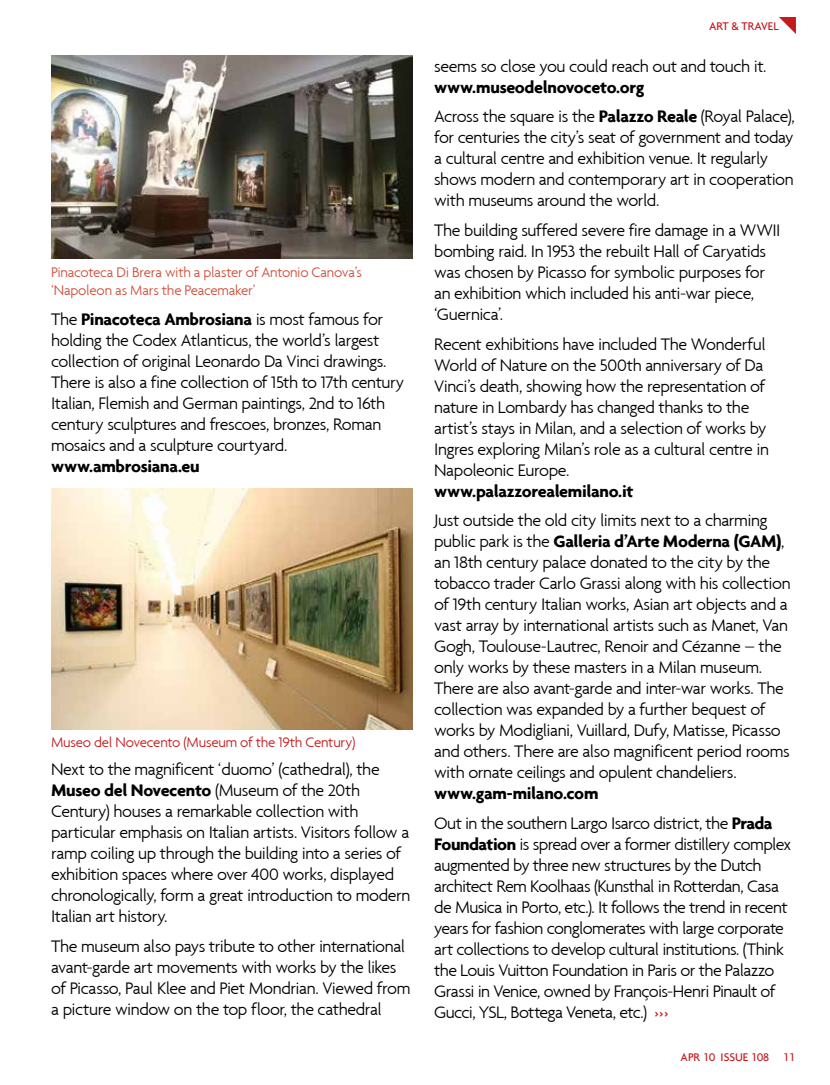
<style>
.page{position:relative;width:830px;height:1085px;background:#fff}
.page>*{position:absolute;margin:0;border:0;box-sizing:border-box;transform-origin:0 0}
.t1{font:300 18px/21px "Agenda";letter-spacing:-.03em;color:#000}
.t2{font:700 18px/29.5px "Agenda";letter-spacing:-.02em;color:#000}
.t3{font:300 15px/18px "Agenda";letter-spacing:-.02em;color:#cf4e3a}
.t4{font:300 15px "Agenda";letter-spacing:-.015em;color:#c41a1c}
.t5{font:500 12px "Agenda";color:#c41a1c}
.s1{font-weight:700}
.s2{font-weight:300}
.s3{font-weight:500;font-size:13.5px;color:#c4171b}
</style>
<div class="page">
<svg style="left:779px;top:17px;width:16px;height:16px"></svg>
<img style="left:51px;top:55px;width:361px;height:204px">
<img style="left:51px;top:488px;width:361px;height:241px">
<p class="t3" style="left:51px;top:263px;width:312px">Pinacoteca Di Brera with a plaster of Antonio Canova’s ‘Napoleon as Mars the Peacemaker’</p>
<p class="t1" style="left:51px;top:308px;width:354px">The <span class="s1">Pinacoteca Ambrosiana</span> is most famous for holding the Codex Atlanticus, the world’s largest collection of original Leonardo Da Vinci drawings.<br>There is also a fine collection of 15th to 17th century Italian, Flemish and German paintings, 2nd to 16th century sculptures and frescoes, bronzes, Roman mosaics and a sculpture courtyard.</p>
<p class="t2" style="left:51px;top:451px;width:150px">www.ambrosiana.eu</p>
<p class="t4" style="left:51px;top:733px;width:305px">Museo del Novecento (Museum of the 19th Century)</p>
<p class="t1" style="left:51px;top:758px;width:360px">Next to the magnificent ‘duomo’ (cathedral), the <span class="s1">Museo del Novecento</span> (Museum of the 20th Century) houses a remarkable collection with particular emphasis on Italian artists. Visitors follow a ramp coiling up through the building into a series of exhibition spaces where over 400 works, displayed chronologically, form a great introduction to modern Italian art history.</p>
<p class="t1" style="left:51px;top:934px;width:361px">The museum also pays tribute to other international avant-garde art movements with works by the likes of Picasso, Paul Klee and Piet Mondrian. Viewed from a picture window on the top floor, the cathedral</p>
<p class="t5" style="left:708px;top:19px;width:71px">ART &amp; TRAVEL</p>
<p class="t1" style="left:434px;top:55px;width:333px">seems so close you could reach out and touch it.</p>
<p class="t2" style="left:434px;top:72px;width:362px">www.museodelnovoceto.org<br><span class="s2">Across the square is the</span> Palazzo Reale <span class="s2">(Royal Palace),</span></p>
<p class="t1" style="left:434px;top:127px;width:361px">for centuries the city’s seat of government and today a cultural centre and exhibition venue. It regularly shows modern and contemporary art in cooperation with museums around the world.</p>
<p class="t1" style="left:434px;top:219px;width:348px">The building suffered severe fire damage in a WWII bombing raid. In 1953 the rebuilt Hall of Caryatids was chosen by Picasso for symbolic purposes for an exhibition which included his anti-war piece, ‘Guernica’.</p>
<p class="t1" style="left:434px;top:333px;width:336px">Recent exhibitions have included The Wonderful World of Nature on the 500th anniversary of Da Vinci’s death, showing how the representation of nature in Lombardy has changed thanks to the artist’s stays in Milan, and a selection of works by Ingres exploring Milan’s role as a cultural centre in Napoleonic Europe.</p>
<p class="t2" style="left:434px;top:475px;width:201px">www.palazzorealemilano.it</p>
<p class="t1" style="left:434px;top:509px;width:358px">Just outside the old city limits next to a charming public park is the <span class="s1">Galleria d’Arte Moderna (GAM)</span>, an 18th century palace donated to the city by the tobacco trader Carlo Grassi along with his collection of 19th century Italian works, Asian art objects and a vast array by international artists such as Manet, Van Gogh, Toulouse-Lautrec, Renoir and Cézanne – the only works by these masters in a Milan museum.<br>There are also avant-garde and inter-war works. The collection was expanded by a further bequest of works by Modigliani, Vuillard, Dufy, Matisse, Picasso and others. There are also magnificent period rooms with ornate ceilings and opulent chandeliers.</p>
<p class="t1" style="left:434px;top:778px;width:340px;line-height:29.5px"><span class="s1">www.gam-milano.com<br></span>Out in the southern Largo Isarco district, the <span class="s1">Prada</span></p>
<p class="t1" style="left:434px;top:833px;width:358px"><span class="s1">Foundation</span> is spread over a former distillery complex augmented by three new structures by the Dutch architect Rem Koolhaas (Kunsthal in Rotterdan, Casa de Musica in Porto, etc.). It follows the trend in recent years for fashion conglomerates with large corporate art collections to develop cultural institutions. (Think the Louis Vuitton Foundation in Paris or the Palazzo Grassi in Venice, owned by François-Henri Pinault of Gucci, YSL, Bottega Veneta, etc.) <span class="s3">&gt;&gt;&gt;</span></p>
<p class="t5" style="left:680px;top:1049px;width:116px">APR 10 ISSUE 108 11</p>
</div>
